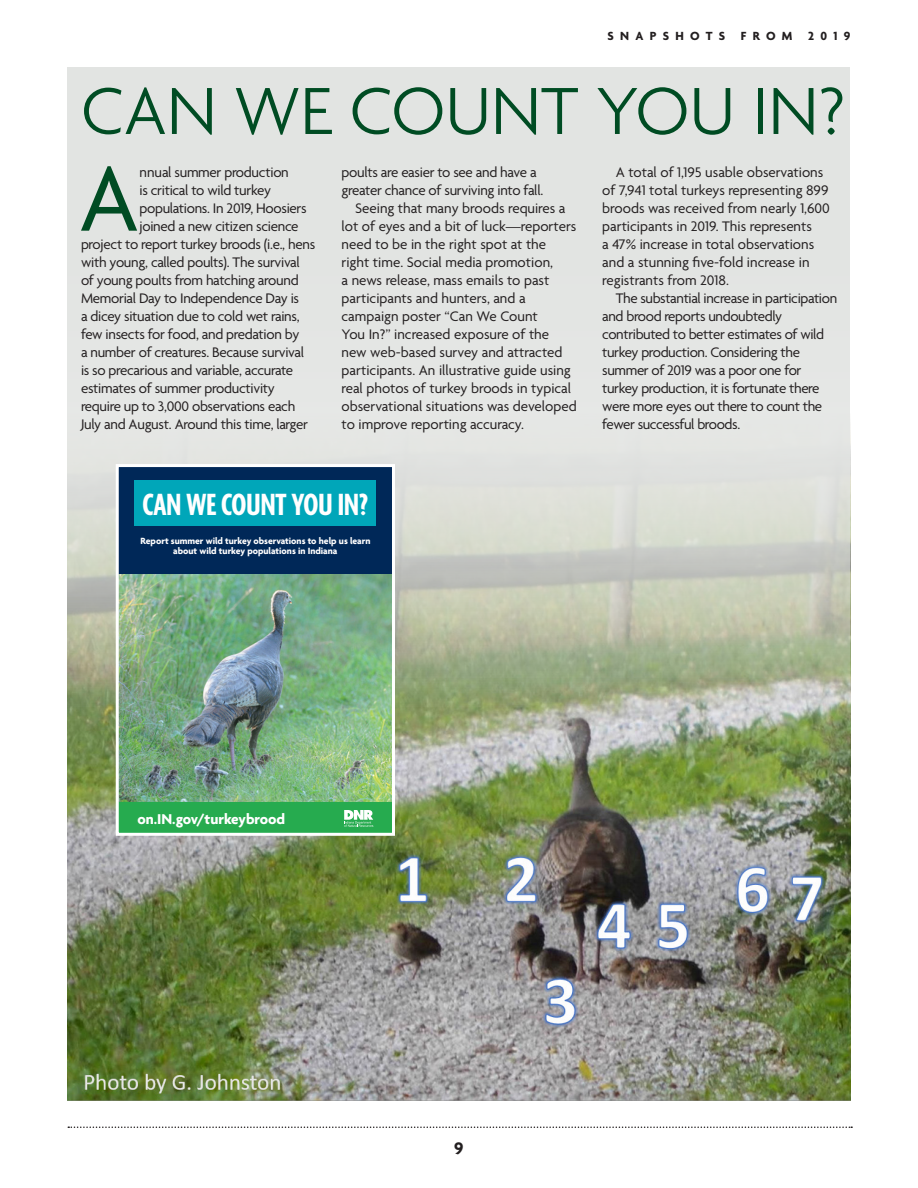
<style>
.page{position:relative;width:918px;height:1188px;background:#fff}
.page>*{position:absolute;margin:0;border:0;box-sizing:border-box;transform-origin:0 0}
.body{font:99.6px "Agenda";color:#004c23}
.heading{font:300 72px "Agenda";color:#004c23}
.t1{font:700 extra-condensed 33.3px "Agenda";color:#fff}
.t2{font:700 18px "Agenda";color:#231f20}
.t3{font:700 15.3px "Agenda";color:#fff}
.body-2{font:15px/18px "Agenda";letter-spacing:-.02em;color:#231f20}
.body-3{font:15px/18px "Agenda";color:#231f20}
.t4{font:700 12.75px "Agenda";letter-spacing:.5em;color:#231f20}
.t5{font:700 9.75px/10.8px "Agenda";color:#fff;text-align:center}
</style>
<div class="page">
<svg style="left:68px;top:1126px;width:784px;height:2px"></svg>
<img style="left:68px;top:707px;width:782px;height:393px">
<svg style="left:68px;top:68px;width:782px;height:639px;background:#d9dcd5"></svg>
<img style="left:120px;top:574px;width:271px;height:229px">
<div style="left:117px;top:466px;width:276px;height:108px;background:#002858"></div>
<div style="left:117px;top:803px;width:276px;height:31px;background:#26ab4f"></div>
<svg style="left:344px;top:810px;width:29px;height:17px"></svg>
<div style="left:135px;top:480px;width:241px;height:46px;background:#00a6b9"></div>
<div style="left:116px;top:464px;width:279px;height:372px;border:3px solid #fff"></div>
<p class="t4" style="left:607px;top:30px;width:245px">SNAPSHOTS FROM 2019</p>
<p class="heading" style="left:81px;top:72px;width:766px">CAN WE COUNT YOU IN?</p>
<p class="body" style="left:79px;top:145px;width:62px">A</p>
<p class="body-2" style="left:139px;top:164px;width:151px">nnual summer production</p>
<p class="body-2" style="left:342px;top:164px;width:197px">poults are easier to see and have a</p>
<p class="body-2" style="left:342px;top:182px;width:203px">greater chance of surviving into fall.</p>
<p class="body-3" style="left:355px;top:200px;width:212px">Seeing that many broods requires a</p>
<p class="body-3" style="left:342px;top:218px;width:236px">lot of eyes and a bit of luck—reporters</p>
<p class="body-3" style="left:342px;top:236px;width:206px">need to be in the right spot at the</p>
<p class="body-3" style="left:342px;top:254px;width:213px">right time. Social media promotion,</p>
<p class="body-3" style="left:342px;top:272px;width:209px">a news release, mass emails to past</p>
<p class="body-3" style="left:342px;top:290px;width:186px">participants and hunters, and a</p>
<p class="body-3" style="left:342px;top:308px;width:198px">campaign poster “Can We Count</p>
<p class="body-3" style="left:342px;top:326px;width:209px">You In?” increased exposure of the</p>
<p class="body-3" style="left:342px;top:344px;width:222px">new web-based survey and attracted</p>
<p class="body-3" style="left:342px;top:362px;width:231px">participants. An illustrative guide using</p>
<p class="body-3" style="left:342px;top:380px;width:231px">real photos of turkey broods in typical</p>
<p class="body-3" style="left:342px;top:398px;width:237px">observational situations was developed</p>
<p class="body-3" style="left:342px;top:416px;width:184px">to improve reporting accuracy.</p>
<p class="body-3" style="left:602px;top:164px;width:229px;text-indent:14px">A total of 1,195 usable observations of 7,941 total turkeys representing 899 broods was received from nearly 1,600 participants in 2019. This represents<br>a 47% increase in total observations and a stunning five-fold increase in registrants from 2018.</p>
<p class="body-2" style="left:602px;top:290px;width:236px;text-indent:14px">The substantial increase in participation and brood reports undoubtedly contributed to better estimates of wild turkey production. Considering the summer of 2019 was a poor one for turkey production, it is fortunate there were more eyes out there to count the fewer successful broods.</p>
<p class="body-2" style="left:139px;top:182px;width:133px">is critical to wild turkey</p>
<p class="body-2" style="left:139px;top:200px;width:169px">populations. In 2019, Hoosiers</p>
<p class="body-2" style="left:139px;top:218px;width:161px">joined a new citizen science</p>
<p class="body-2" style="left:81px;top:236px;width:236px">project to report turkey broods (i.e., hens</p>
<p class="body-2" style="left:81px;top:254px;width:220px">with young, called poults). The survival</p>
<p class="body-2" style="left:81px;top:272px;width:219px">of young poults from hatching around</p>
<p class="body-2" style="left:81px;top:290px;width:220px">Memorial Day to Independence Day is</p>
<p class="body-2" style="left:81px;top:308px;width:220px">a dicey situation due to cold wet rains,</p>
<p class="body-2" style="left:81px;top:326px;width:220px">few insects for food, and predation by</p>
<p class="body-2" style="left:81px;top:344px;width:225px">a number of creatures. Because survival</p>
<p class="body-2" style="left:81px;top:362px;width:214px">is so precarious and variable, accurate</p>
<p class="body-2" style="left:81px;top:380px;width:195px">estimates of summer productivity</p>
<p class="body-2" style="left:81px;top:398px;width:216px">require up to 3,000 observations each</p>
<p class="body-2" style="left:81px;top:416px;width:228px">July and August. Around this time, larger</p>
<p class="t1" style="left:142px;top:486px;width:227px">CAN WE COUNT YOU IN?</p>
<p class="t5" style="left:140px;top:536px;width:232px">Report summer wild turkey observations to help us learn about wild turkey populations in Indiana</p>
<p class="t3" style="left:137px;top:811px;width:149px">on.IN.gov/turkeybrood</p>
<p class="t2" style="left:454px;top:1139px;width:11px">9</p>
</div>
